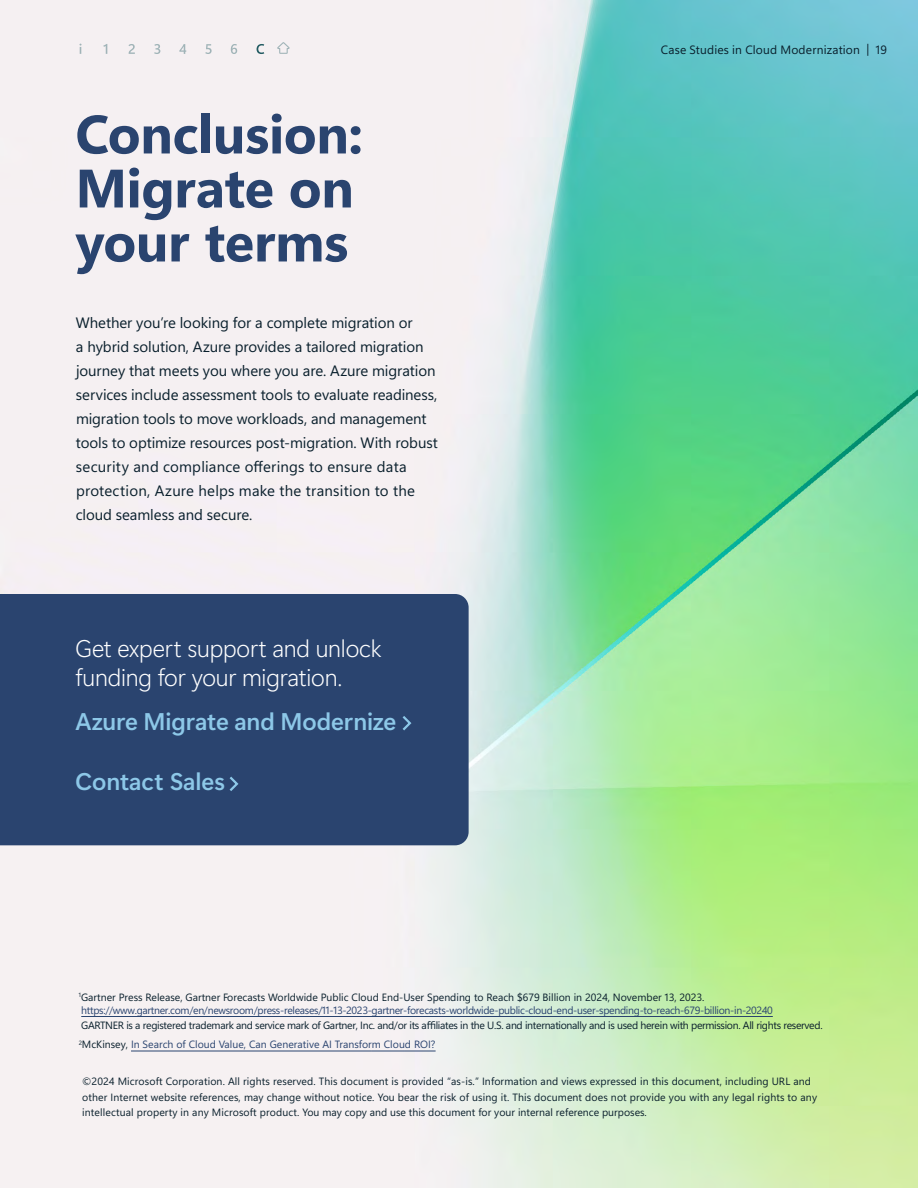
<style>
.page{position:relative;width:918px;height:1188px;background:#fff}
.page>*{position:absolute;margin:0;border:0;box-sizing:border-box;transform-origin:0 0}
.t1{font:54px/54px "Segoe Sans a 8000 2 bc 0000";letter-spacing:-.01em;color:#2a446f}
.t2{font:24px/28.8px "Segoe Sans 240000 15 e 0000";letter-spacing:-.005em;color:#fff}
.t3{font:24px "Segoe Sans 240000";letter-spacing:-.005em;color:#8dc8e8}
.t4{font:15px/24px "Segoe Sans a 8000";letter-spacing:-.005em;color:#091f2c}
.t5{font:12px "Segoe Sans a 8000";letter-spacing:.015em;color:#091f2c}
.t6{font:10.5px/15px "Segoe Sans a 8000";color:#091f2c}
.t7{font:10.5px/18.9px "Segoe Sans a 8000";letter-spacing:-.03em;color:#091f2c}
.t8{font:10.5px "Segoe Sans a 8000";letter-spacing:-.03em;color:#2a446f}
.s1{color:#2a446f}
</style>
<div class="page">
<img style="left:0;top:0;width:918px;height:1188px">
<svg style="left:79px;top:44px;width:3px;height:10px"></svg>
<svg style="left:128px;top:44px;width:7px;height:10px"></svg>
<svg style="left:179px;top:44px;width:7px;height:10px"></svg>
<svg style="left:103px;top:44px;width:4px;height:10px"></svg>
<svg style="left:154px;top:44px;width:6px;height:10px"></svg>
<svg style="left:205px;top:44px;width:7px;height:10px"></svg>
<svg style="left:276px;top:41px;width:15px;height:14px"></svg>
<svg style="left:231px;top:44px;width:6px;height:10px"></svg>
<svg style="left:257px;top:44px;width:7px;height:10px"></svg>
<div style="left:0;top:594px;width:469px;height:251px;background:#2a446f"></div>
<svg style="left:400px;top:713px;width:13px;height:20px"></svg>
<svg style="left:227px;top:774px;width:13px;height:20px"></svg>
<hr style="left:81px;top:1016px;width:692px;height:1px;background:#2a446f">
<hr style="left:131px;top:1051px;width:241px;height:1px;background:#2a446f">
<hr style="left:372px;top:1051px;width:33px;height:1px;background:#2a446f">
<hr style="left:405px;top:1051px;width:31px;height:1px;background:#2a446f">
<p class="t1" style="left:75px;top:105px;width:289px">Conclusion:<br>Migrate on your terms</p>
<p class="t4" style="left:76px;top:310px;width:364px">Whether you’re looking for a complete migration or<br>a hybrid solution, Azure provides a tailored migration journey that meets you where you are. Azure migration services include assessment tools to evaluate readiness, migration tools to move workloads, and management tools to optimize resources post-migration. With robust security and compliance offerings to ensure data protection, Azure helps make the transition to the cloud seamless and secure.</p>
<p class="t2" style="left:75px;top:634px;width:308px">Get expert support and unlock funding for your migration.</p>
<p class="t3" style="left:75px;top:704px;width:322px">Azure Migrate and Modernize</p>
<p class="t3" style="left:75px;top:764px;width:151px">Contact Sales</p>
<p class="t5" style="left:661px;top:41px;width:228px">Case Studies in Cloud Modernization | 19</p>
<p class="t6" style="left:79px;top:989px;width:627px"><sup>1</sup>Gartner Press Release, Gartner Forecasts Worldwide Public Cloud End-User Spending to Reach $679 Billion in 2024, November 13, 2023.</p>
<p class="t8" style="left:81px;top:1002px;width:693px">https://www.gartner.com/en/newsroom/press-releases/11-13-2023-gartner-forecasts-worldwide-public-cloud-end-user-spending-to-reach-679-billion-in-20240</p>
<p class="t7" style="left:79px;top:1016px;width:745px">GARTNER is a registered trademark and service mark of Gartner, Inc. and/or its affiliates in the U.S. and internationally and is used herein with permission. All rights reserved.<br><sup>2</sup>McKinsey, <span class="s1">In Search of Cloud Value, Can Generative AI Transform Cloud ROI?</span></p>
<p class="t6" style="left:82px;top:1074px;width:736px">©2024 Microsoft Corporation. All rights reserved. This document is provided “as-is.” Information and views expressed in this document, including URL and other Internet website references, may change without notice. You bear the risk of using it. This document does not provide you with any legal rights to any intellectual property in any Microsoft product. You may copy and use this document for your internal reference purposes.</p>
</div>
